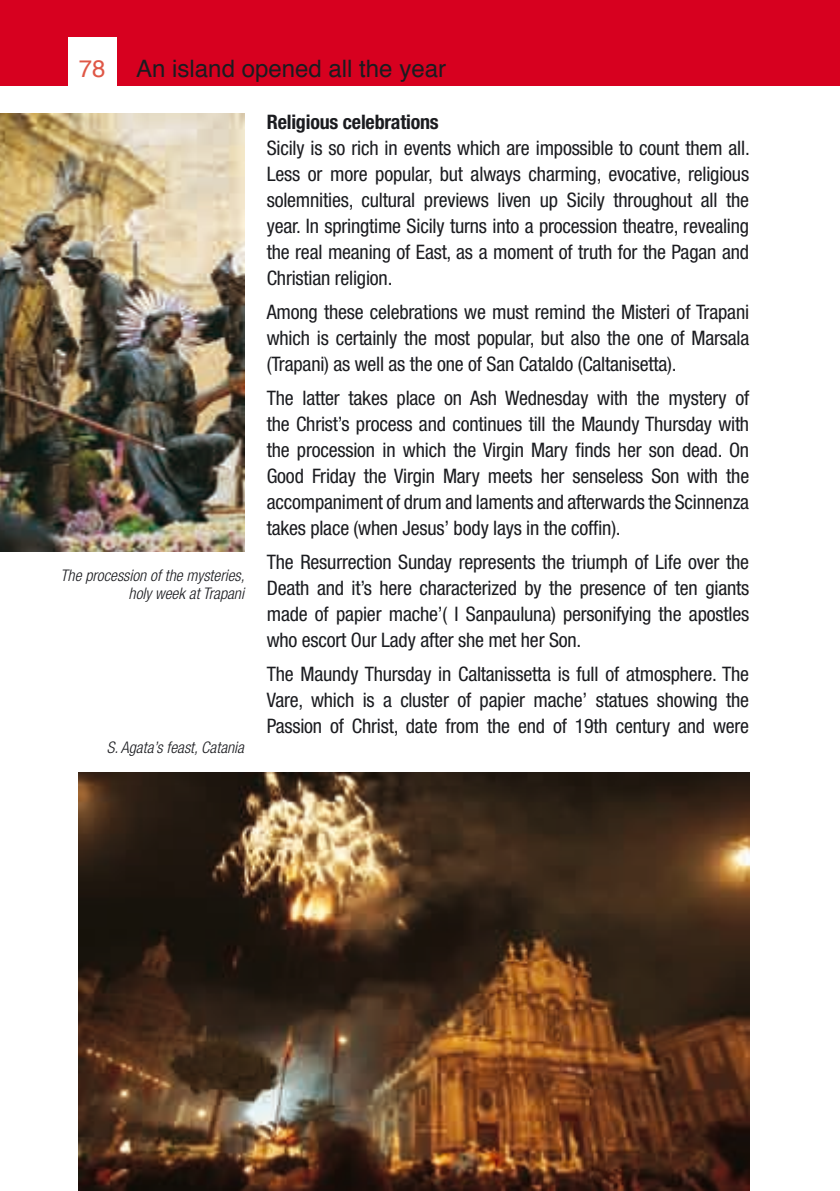
<style>
.page{position:relative;width:840px;height:1191px;background:#fff}
.page>*{position:absolute;margin:0;border:0;box-sizing:border-box;transform-origin:0 0}
.t1{font:24px "Helvetica";color:#1b1c20}
.t2{font:24px "Helvetica";color:#df5746}
.t3{font:condensed 20px/26px "Helvetica Neue";letter-spacing:-.01em;color:#1b1c20;text-align:justify}
.t4{font:700 condensed 20px "Helvetica Neue";letter-spacing:-.01em;color:#1b1c20}
.t5{font:italic 300 condensed 16px/18px "Helvetica Neue";color:#1b1c20;text-align:right}
</style>
<div class="page">
<div style="left:0;top:0;width:839px;height:85px;background:#d7001f"></div>
<div style="left:68px;top:37px;width:48px;height:58px;background:#fff"></div>
<img style="left:0;top:113px;width:244px;height:438px">
<img style="left:79px;top:772px;width:669px;height:419px">
<p class="t2" style="left:79px;top:50px;width:28px">78</p>
<p class="t1" style="left:136px;top:50px;width:311px">An island opened all the year</p>
<p class="t4" style="left:266px;top:110px;width:173px">Religious celebrations</p>
<p class="t3" style="left:266px;top:135px;width:484px">Sicily is so rich in events which are impossible to count them all.<br>Less or more popular, but always charming, evocative, religious solemnities, cultural previews liven up Sicily throughout all the year. In springtime Sicily turns into a procession theatre, revealing the real meaning of East, as a moment of truth for the Pagan and Christian religion.</p>
<p class="t3" style="left:266px;top:299px;width:483px">Among these celebrations we must remind the Misteri of Trapani which is certainly the most popular, but also the one of Marsala (Trapani) as well as the one of San Cataldo (Caltanisetta).</p>
<p class="t3" style="left:266px;top:385px;width:483px">The latter takes place on Ash Wednesday with the mystery of the Christ’s process and continues till the Maundy Thursday with the procession in which the Virgin Mary finds her son dead. On Good Friday the Virgin Mary meets her senseless Son with the accompaniment of drum and laments and afterwards the Scinnenza takes place (when Jesus’ body lays in the coffin).</p>
<p class="t3" style="left:266px;top:549px;width:483px">The Resurrection Sunday represents the triumph of Life over the Death and it’s here characterized by the presence of ten giants made of papier mache’( I Sanpauluna) personifying the apostles who escort Our Lady after she met her Son.</p>
<p class="t3" style="left:266px;top:660px;width:483px">The Maundy Thursday in Caltanissetta is full of atmosphere. The Vare, which is a cluster of papier mache’ statues showing the Passion of Christ, date from the end of 19th century and were</p>
<p class="t5" style="left:60px;top:566px;width:185px">The procession of the mysteries, holy week at Trapani</p>
<p class="t5" style="left:107px;top:738px;width:139px">S. Agata’s feast, Catania</p>
</div>
